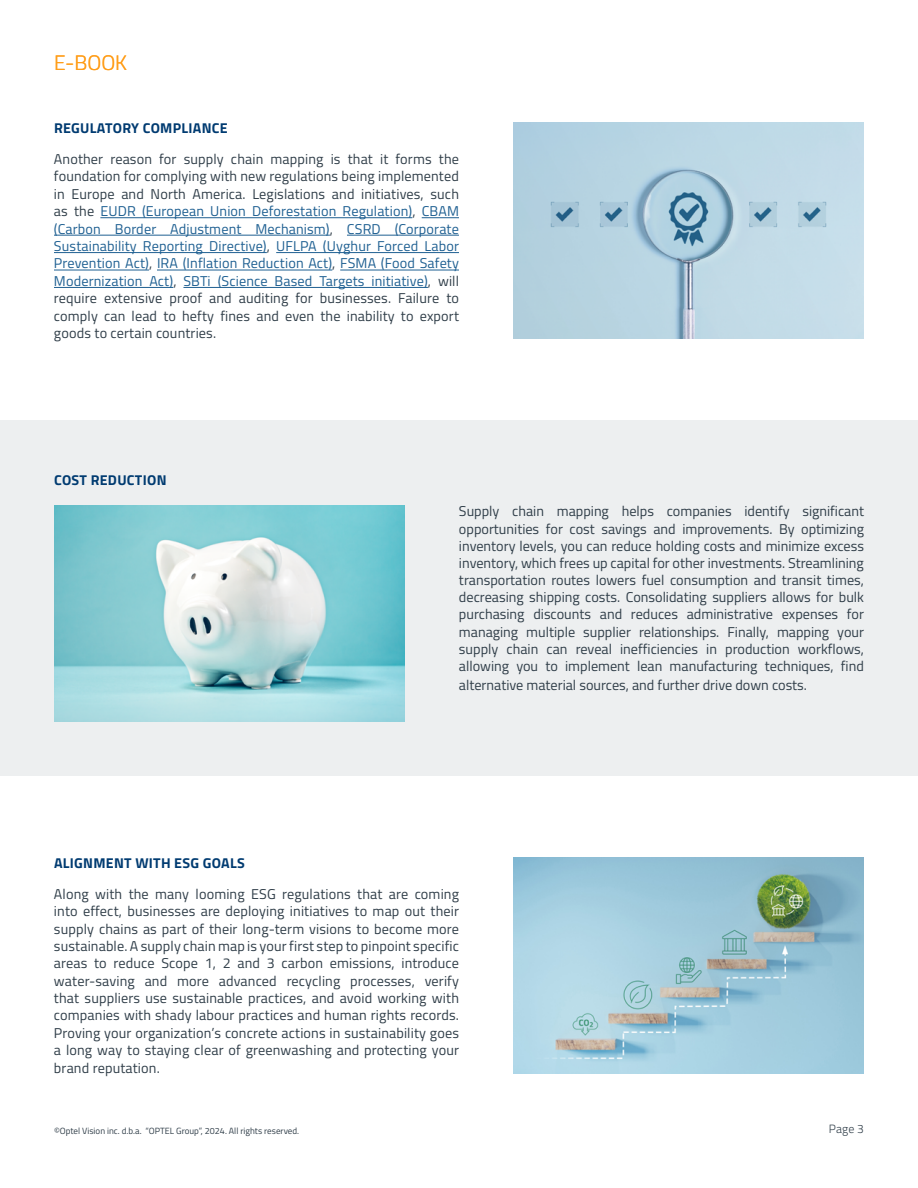
<style>
.page{position:relative;width:918px;height:1188px;background:#fff}
.page>*{position:absolute;margin:0;border:0;box-sizing:border-box;transform-origin:0 0}
.t1{font:300 21px "Titillium";color:#ff9e1a}
.t2{font:14.25px/17.4px "Titillium";color:#303e49;text-align:justify}
.t3{font:700 14.25px "Titillium";letter-spacing:.02em;color:#003b71}
.t4{font:300 12px "Titillium";color:#303e49}
.t5{font:9px "Titillium";color:#303e49}
.s1{color:#1f6092}
</style>
<div class="page">
<div style="left:0;top:420px;width:918px;height:355px;background:#edeff0"></div>
<img style="left:54px;top:506px;width:351px;height:215px">
<img style="left:513px;top:123px;width:351px;height:215px">
<hr style="left:100px;top:217px;width:312px;height:1px;background:#1f6092">
<hr style="left:422px;top:217px;width:37px;height:1px;background:#1f6092">
<hr style="left:54px;top:235px;width:276px;height:1px;background:#1f6092">
<hr style="left:347px;top:235px;width:112px;height:1px;background:#1f6092">
<hr style="left:54px;top:252px;width:213px;height:1px;background:#1f6092">
<hr style="left:276px;top:252px;width:183px;height:1px;background:#1f6092">
<hr style="left:54px;top:270px;width:95px;height:1px;background:#1f6092">
<hr style="left:157px;top:270px;width:175px;height:1px;background:#1f6092">
<hr style="left:340px;top:270px;width:119px;height:1px;background:#1f6092">
<hr style="left:54px;top:287px;width:119px;height:1px;background:#1f6092">
<hr style="left:183px;top:287px;width:245px;height:1px;background:#1f6092">
<img style="left:513px;top:858px;width:351px;height:215px">
<h1 class="t1" style="left:54px;top:47px;width:75px">E-BOOK</h1>
<p class="t3" style="left:54px;top:117px;width:175px">REGULATORY COMPLIANCE</p>
<p class="t2" style="left:54px;top:149px;width:407px">Another reason for supply chain mapping is that it forms the foundation for complying with new regulations being implemented in Europe and North America. Legislations and initiatives, such as the <span class="s1">EUDR (European Union Deforestation Regulation)</span>, <span class="s1">CBAM (Carbon Border Adjustment Mechanism)</span>, <span class="s1">CSRD (Corporate Sustainability Reporting Directive)</span>, <span class="s1">UFLPA (Uyghur Forced Labor Prevention Act)</span>, <span class="s1">IRA (Inflation Reduction Act)</span>, <span class="s1">FSMA (Food Safety Modernization Act)</span>, <span class="s1">SBTi (Science Based Targets initiative)</span>, will require extensive proof and auditing for businesses. Failure to comply can lead to hefty fines and even the inability to export goods to certain countries.</p>
<p class="t3" style="left:54px;top:469px;width:114px">COST REDUCTION</p>
<p class="t2" style="left:459px;top:502px;width:407px">Supply chain mapping helps companies identify significant opportunities for cost savings and improvements. By optimizing inventory levels, you can reduce holding costs and minimize excess inventory, which frees up capital for other investments. Streamlining transportation routes lowers fuel consumption and transit times, decreasing shipping costs. Consolidating suppliers allows for bulk purchasing discounts and reduces administrative expenses for managing multiple supplier relationships. Finally, mapping your supply chain can reveal inefficiencies in production workflows, allowing you to implement lean manufacturing techniques, find</p>
<p class="t2" style="left:459px;top:675px;width:350px">alternative material sources, and further drive down costs.</p>
<p class="t3" style="left:54px;top:852px;width:192px">ALIGNMENT WITH ESG GOALS</p>
<p class="t2" style="left:54px;top:885px;width:407px">Along with the many looming ESG regulations that are coming into effect, businesses are deploying initiatives to map out their supply chains as part of their long-term visions to become more sustainable. A supply chain map is your first step to pinpoint specific areas to reduce Scope 1, 2 and 3 carbon emissions, introduce water-saving and more advanced recycling processes, verify that suppliers use sustainable practices, and avoid working with companies with shady labour practices and human rights records.<br>Proving your organization’s concrete actions in sustainability goes a long way to staying clear of greenwashing and protecting your brand reputation.</p>
<p class="t5" style="left:54px;top:1124px;width:247px">©Optel Vision inc. d.b.a. “OPTEL Group”, 2024. All rights reserved.</p>
<p class="t4" style="left:829px;top:1120px;width:37px">Page 3</p>
</div>
